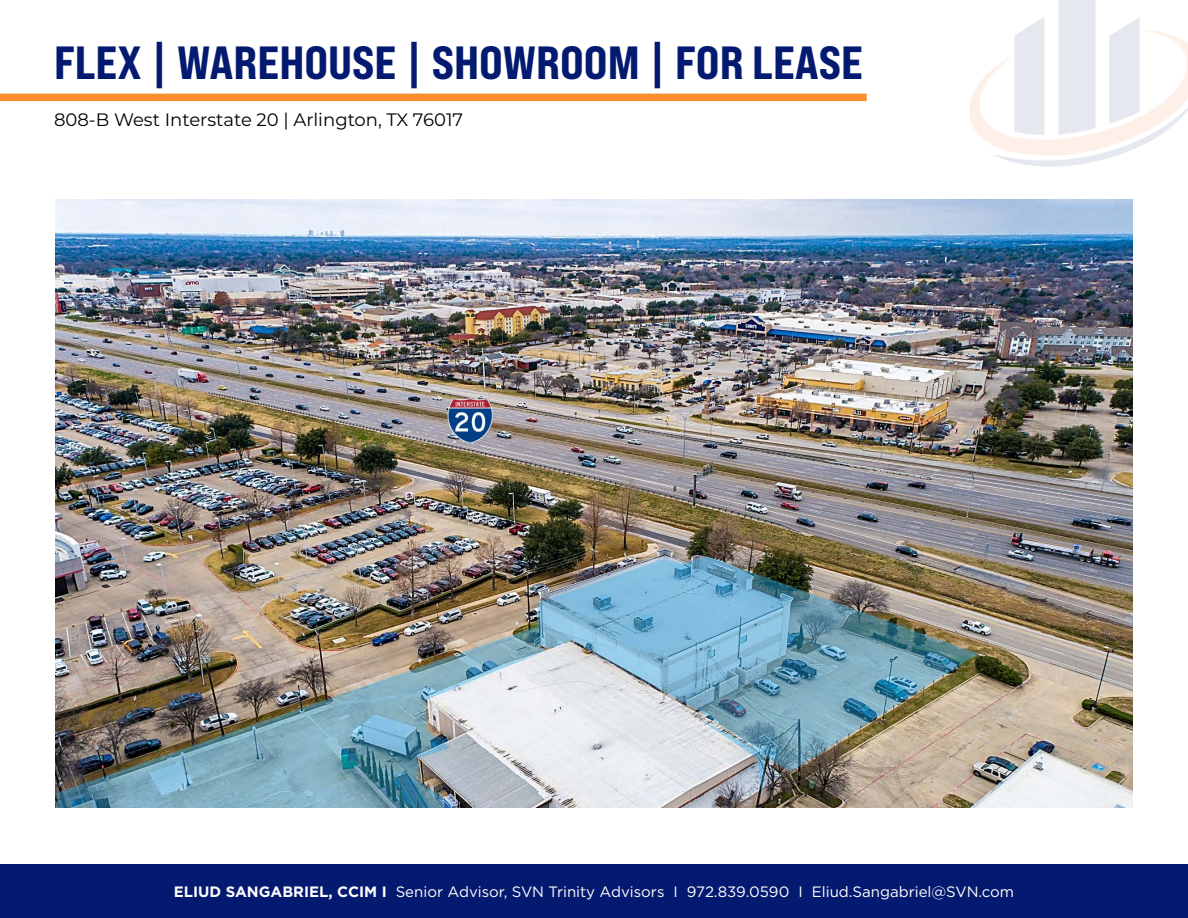
<style>
.page{position:relative;width:1188px;height:918px;background:#fff}
.page>*{position:absolute;margin:0;border:0;box-sizing:border-box;transform-origin:0 0}
.t1{font:46.5px "Bebas Neue Pro Exp Eb";color:#041a70}
.t2{font:18px "Montserrat";color:#000}
.t3{font:15px "Gotham";color:#fff}
.s1{font-weight:700}
</style>
<div class="page">
<img style="left:969px;top:0;width:219px;height:167px">
<div style="left:0;top:864px;width:1188px;height:54px;background:#041a70"></div>
<img style="left:55px;top:199px;width:1078px;height:609px">
<div style="left:0;top:94px;width:867px;height:7px;background:#f78d2d"></div>
<h1 class="t1" style="left:54px;top:34px;width:810px">FLEX | WAREHOUSE | SHOWROOM | FOR LEASE</h1>
<p class="t2" style="left:54px;top:107px;width:411px">808-B West Interstate 20 | Arlington, TX 76017</p>
<p class="t3" style="left:174px;top:882px;width:842px"><span class="s1">ELIUD SANGABRIEL, CCIM I</span> Senior Advisor, SVN Trinity Advisors I 972.839.0590 I Eliud.Sangabriel@SVN.com</p>
</div>
